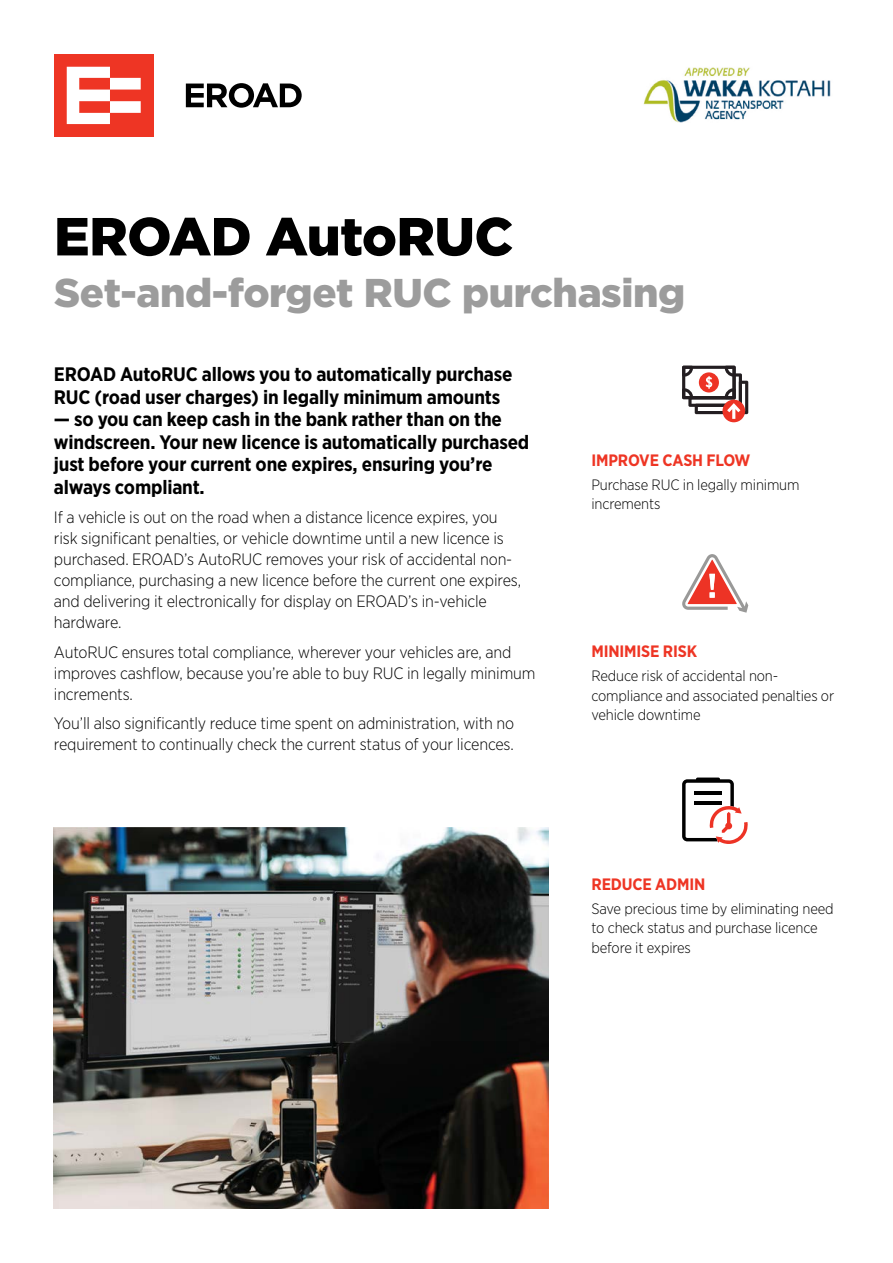
<style>
.page{position:relative;width:893px;height:1263px;background:#fff}
.page>*{position:absolute;margin:0;border:0;box-sizing:border-box;transform-origin:0 0}
.t1{font:900 53.55px "Gotham";letter-spacing:-.01em;color:#000}
.t2{font:900 40.2px "Gotham";letter-spacing:-.01em;color:#9c9c9c}
.t3{font:700 19.5px/22.5px "Gotham Narrow";letter-spacing:-.01em;color:#000}
.t4{font:300 16.5px/21px "Gotham Narrow";letter-spacing:-.01em;color:#000}
.t5{font:700 16.5px "Gotham Narrow";letter-spacing:-.01em;color:#ee3524}
.t6{font:300 15px/19.5px "Gotham Narrow";letter-spacing:-.01em;color:#000}
</style>
<div class="page">
<div style="left:54px;top:54px;width:99px;height:83px;background:#ee3524"></div>
<svg style="left:67px;top:67px;width:74px;height:57px"></svg>
<svg style="left:186px;top:83px;width:116px;height:25px"></svg>
<img style="left:643px;top:67px;width:188px;height:56px">
<svg style="left:682px;top:366px;width:66px;height:56px"></svg>
<img style="left:54px;top:827px;width:495px;height:382px">
<svg style="left:682px;top:554px;width:66px;height:59px"></svg>
<svg style="left:682px;top:777px;width:66px;height:67px"></svg>
<h1 class="t1" style="left:54px;top:200px;width:461px">EROAD AutoRUC</h1>
<h2 class="t2" style="left:54px;top:265px;width:633px">Set-and-forget RUC purchasing</h2>
<p class="t3" style="left:54px;top:363px;width:460px">EROAD AutoRUC allows you to automatically purchase<br>RUC (road user charges) in legally minimum amounts</p>
<p class="t3" style="left:54px;top:408px;width:477px">— so you can keep cash in the bank rather than on the windscreen. Your new licence is automatically purchased just before your current one expires, ensuring you’re always compliant.</p>
<p class="t4" style="left:54px;top:506px;width:469px">If a vehicle is out on the road when a distance licence expires, you risk significant penalties, or vehicle downtime until a new licence is purchased. EROAD’s AutoRUC removes your risk of accidental non&shy;compliance, purchasing a new licence before the current one expires, and delivering it electronically for display on EROAD’s in-vehicle hardware.</p>
<p class="t4" style="left:54px;top:641px;width:483px">AutoRUC ensures total compliance, wherever your vehicles are, and improves cashflow, because you’re able to buy RUC in legally minimum increments.</p>
<p class="t4" style="left:54px;top:712px;width:462px">You’ll also significantly reduce time spent on administration, with no requirement to continually check the current status of your licences.</p>
<p class="t5" style="left:591px;top:449px;width:161px">IMPROVE CASH FLOW</p>
<p class="t6" style="left:591px;top:474px;width:210px">Purchase RUC in legally minimum increments</p>
<p class="t5" style="left:591px;top:641px;width:107px">MINIMISE RISK</p>
<p class="t6" style="left:591px;top:666px;width:244px">Reduce risk of accidental non&shy;compliance and associated penalties or vehicle downtime</p>
<p class="t5" style="left:591px;top:874px;width:115px">REDUCE ADMIN</p>
<p class="t6" style="left:591px;top:898px;width:244px">Save precious time by eliminating need to check status and purchase licence before it expires</p>
</div>
